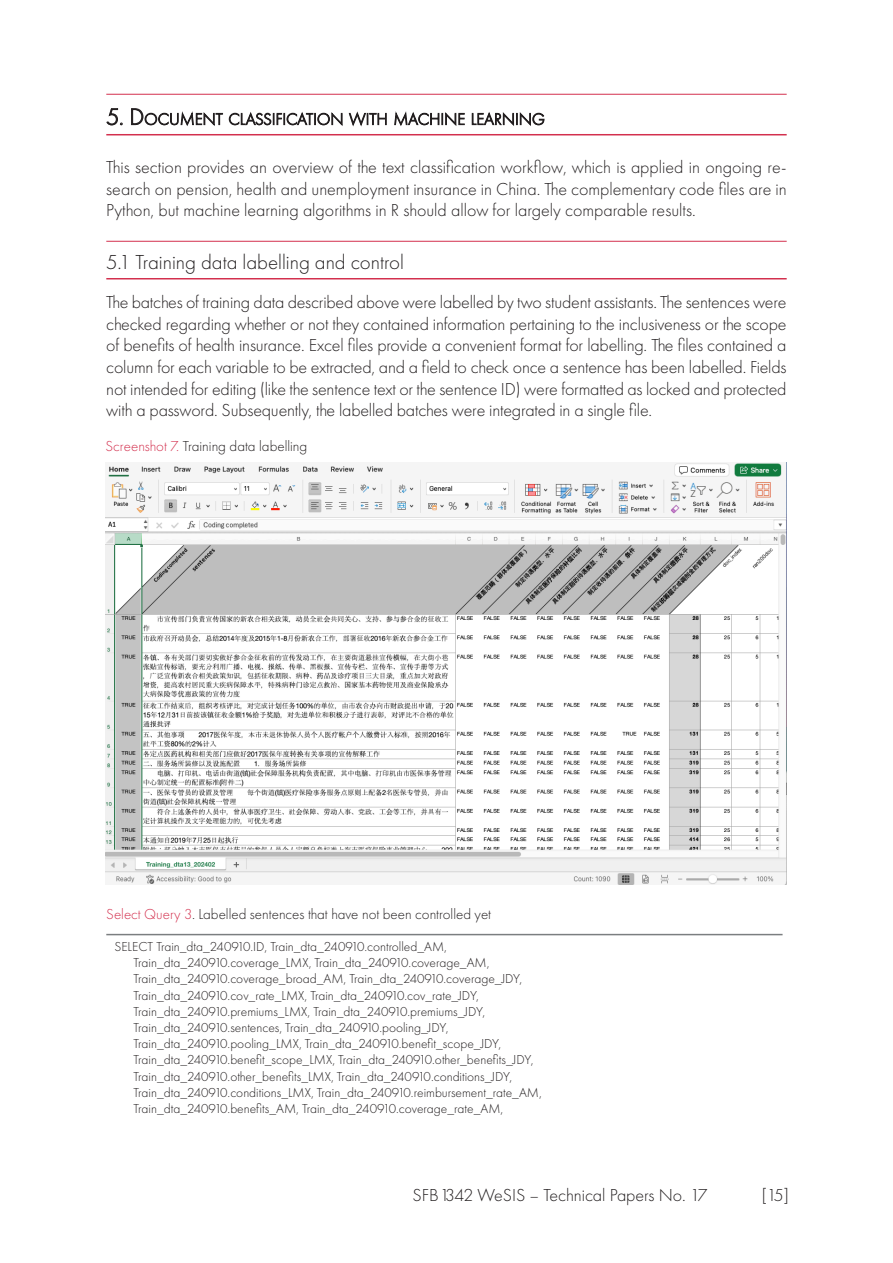
<style>
.page{position:relative;width:893px;height:1263px;background:#fff}
.page>*{position:absolute;margin:0;border:0;box-sizing:border-box;transform-origin:0 0}
.t1{font:300 21px "Futura PT";color:#231f20}
.Std_Absatz_ohne_einzug{font:300 18px/21.6px "Futura PT";letter-spacing:-.01em;color:#231f20;text-align:justify}
.t2{font:300 16.8px "Futura PT";color:#231f20}
.Beschriftung_Abb_Tab{font:300 15px "Futura PT";color:#231f20}
.SQL-Zeilen{font:300 13.5px "Futura PT";color:#231f20}
.s1{font-size:24px}
.s2{color:#d3304e}
</style>
<div class="page">
<hr style="left:106px;top:94px;width:681px;height:1px;background:#d3304e">
<hr style="left:106px;top:134px;width:681px;height:1px;background:#d3304e">
<hr style="left:106px;top:241px;width:681px;height:1px;background:#d3304e">
<hr style="left:106px;top:278px;width:681px;height:1px;background:#d3304e">
<hr style="left:106px;top:934px;width:676px;height:1px;background:#7b7e80">
<img style="left:106px;top:463px;width:681px;height:421px">
<p class="t2" style="left:106px;top:109px;width:440px"><span class="s1">5. D</span>OCUMENT CLASSI FICATION WITH MACHI NE LEARNI NG</p>
<p class="Std_Absatz_ohne_einzug" style="left:106px;top:157px;width:682px">This section provides an overview of the text classification workflow, which is applied in ongoing re&shy;search on pension, health and unemployment insurance in China. The complementary code files are in Python, but machine learning algorithms in R should allow for largely comparable results.</p>
<p class="t1" style="left:106px;top:250px;width:299px">5.1 Training data labelling and control</p>
<p class="Std_Absatz_ohne_einzug" style="left:106px;top:292px;width:682px">The batches of training data described above were labelled by two student assistants. The sentences were checked regarding whether or not they contained information pertaining to the inclusiveness or the scope of benefits of health insurance. Excel files provide a convenient format for labelling. The files contained a column for each variable to be extracted, and a field to check once a sentence has been labelled. Fields not intended for editing (like the sentence text or the sentence ID) were formatted as locked and protected with a password. Subsequently, the labelled batches were integrated in a single file.</p>
<p class="Beschriftung_Abb_Tab" style="left:106px;top:437px;width:203px"><span class="s2">Screenshot 7.</span> Training data labelling</p>
<p class="Beschriftung_Abb_Tab" style="left:106px;top:906px;width:386px"><span class="s2">Select Query 3</span>. Labelled sentences that have not been controlled yet</p>
<p class="SQL-Zeilen" style="left:114px;top:939px;width:334px">SELECT Train_dta_240910.ID, Train_dta_240910.controlled_AM,</p>
<p class="SQL-Zeilen" style="left:134px;top:955px;width:357px">Train_dta_240910.coverage_LMX, Train_dta_240910.coverage_AM,</p>
<p class="SQL-Zeilen" style="left:134px;top:971px;width:390px">Train_dta_240910.coverage_broad_AM, Train_dta_240910.coverage_JDY,</p>
<p class="SQL-Zeilen" style="left:134px;top:987px;width:347px">Train_dta_240910.cov_rate_LMX, Train_dta_240910.cov_rate_JDY,</p>
<p class="SQL-Zeilen" style="left:134px;top:1003px;width:353px">Train_dta_240910.premiums_LMX, Train_dta_240910.premiums_JDY,</p>
<p class="SQL-Zeilen" style="left:134px;top:1020px;width:316px">Train_dta_240910.sentences, Train_dta_240910.pooling_JDY,</p>
<p class="SQL-Zeilen" style="left:134px;top:1036px;width:369px">Train_dta_240910.pooling_LMX, Train_dta_240910.benefit_scope_JDY,</p>
<p class="SQL-Zeilen" style="left:134px;top:1052px;width:401px">Train_dta_240910.benefit_scope_LMX, Train_dta_240910.other_benefits_JDY,</p>
<p class="SQL-Zeilen" style="left:134px;top:1068px;width:380px">Train_dta_240910.other_benefits_LMX, Train_dta_240910.conditions_JDY,</p>
<p class="SQL-Zeilen" style="left:134px;top:1084px;width:410px">Train_dta_240910.conditions_LMX, Train_dta_240910.reimbursement_rate_AM,</p>
<p class="SQL-Zeilen" style="left:134px;top:1101px;width:371px">Train_dta_240910.benefits_AM, Train_dta_240910.coverage_rate_AM,</p>
<p class="Std_Absatz_ohne_einzug" style="left:413px;top:1184px;width:296px">SFB 1342 WeSIS – Technical Papers No. 17</p>
<p class="Std_Absatz_ohne_einzug" style="left:762px;top:1184px;width:29px">[15]</p>
</div>
